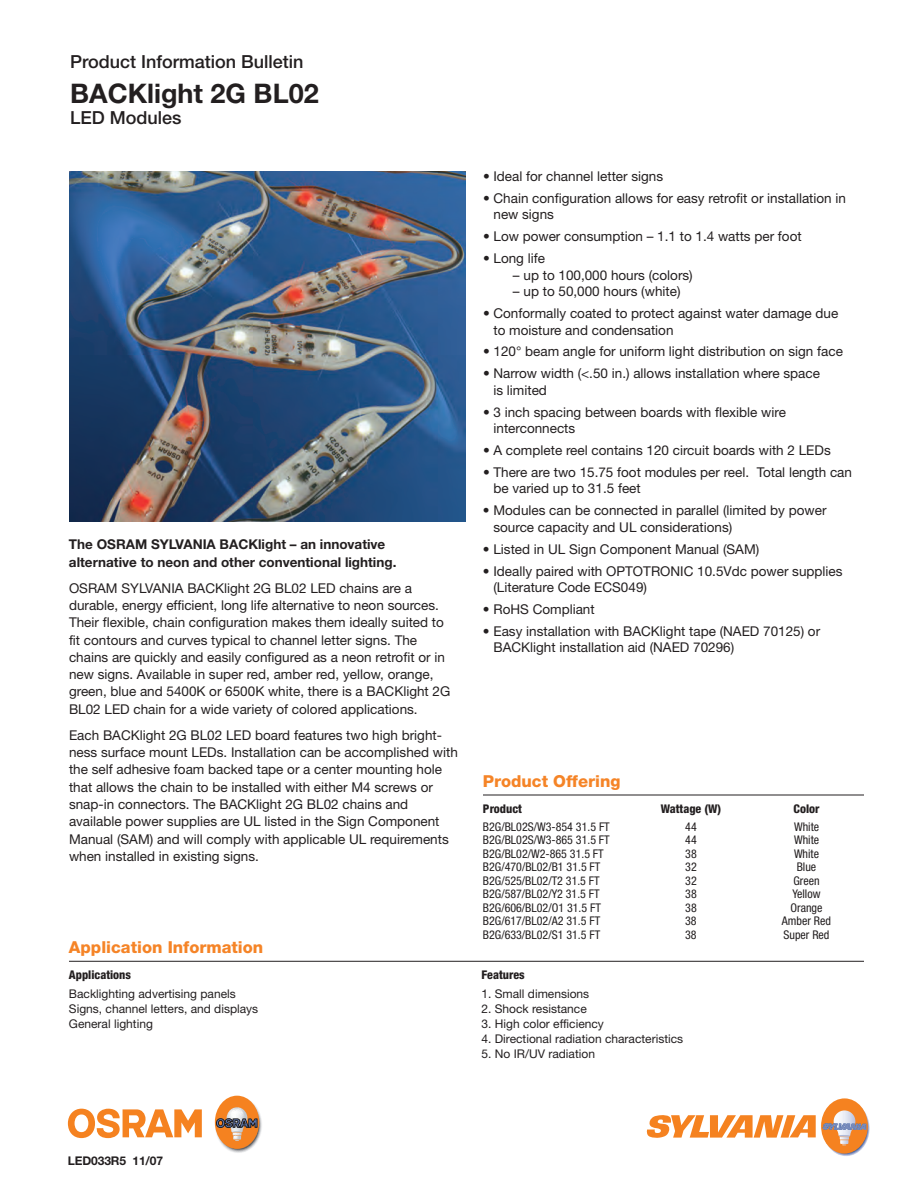
<style>
.page{position:relative;width:918px;height:1188px;background:#fff}
.page>*{position:absolute;margin:0;border:0;box-sizing:border-box;transform-origin:0 0}
.t1{font:700 27px "Helvetica Neue";color:#231f20}
.t2{font:500 18px "Helvetica Neue";color:#231f20}
.t3{font:800 16.5px "Helvetica Neue";color:#f58427}
.t4{font:13.5px/17.2px "Helvetica Neue";color:#231f20}
.t5{font:700 13.5px/17.4px "Helvetica Neue";color:#231f20}
.t6{font:condensed 12px "Helvetica Neue";color:#231f20}
.t7{font:12px/15px "Helvetica Neue";color:#231f20}
.t8{font:800 condensed 12px "Helvetica Neue";color:#231f20}
.t9{font:700 12px "Helvetica Neue";letter-spacing:-.01em;color:#231f20}
</style>
<div class="page">
<hr style="left:483px;top:795px;width:381px;height:1px;background:#231f20">
<hr style="left:69px;top:961px;width:795px;height:1px;background:#231f20">
<img style="left:69px;top:171px;width:396px;height:351px">
<svg style="left:213px;top:1096px;width:50px;height:57px"></svg>
<div style="left:215px;top:1096px;width:44px;height:53px;background:#f58220;border-radius:50%"></div>
<svg style="left:68px;top:1109px;width:134px;height:29px"></svg>
<svg style="left:216px;top:1107px;width:41px;height:34px"></svg>
<svg style="left:822px;top:1099px;width:48px;height:57px"></svg>
<svg style="left:647px;top:1115px;width:169px;height:23px"></svg>
<div style="left:821px;top:1098px;width:47px;height:56px;background:#f58220;border-radius:50%"></div>
<svg style="left:823px;top:1110px;width:43px;height:36px"></svg>
<h2 class="t2" style="left:70px;top:55px;width:235px">Product Information Bulletin</h2>
<h1 class="t1" style="left:70px;top:84px;width:250px">BACKlight 2G BL02</h1>
<h2 class="t2" style="left:70px;top:111px;width:113px">LED Modules</h2>
<p class="t5" style="left:69px;top:537px;width:329px">The OSRAM SYLVANIA BACKlight – an innovative alternative to neon and other conventional lighting.</p>
<p class="t4" style="left:69px;top:581px;width:383px">OSRAM SYLVANIA BACKlight 2G BL02 LED chains are a durable, energy efficient, long life alternative to neon sources.<br>Their flexible, chain configuration makes them ideally suited to fit contours and curves typical to channel letter signs. The chains are quickly and easily configured as a neon retrofit or in new signs. Available in super red, amber red, yellow, orange, green, blue and 5400K or 6500K white, there is a BACKlight 2G BL02 LED chain for a wide variety of colored applications.</p>
<p class="t4" style="left:69px;top:728px;width:390px">Each BACKlight 2G BL02 LED board features two high bright&shy;ness surface mount LEDs. Installation can be accomplished with the self adhesive foam backed tape or a center mounting hole that allows the chain to be installed with either M4 screws or snap-in connectors. The BACKlight 2G BL02 chains and available power supplies are UL listed in the Sign Component Manual (SAM) and will comply with applicable UL requirements when installed in existing signs.</p>
<p class="t3" style="left:69px;top:942px;width:196px">Application Information</p>
<p class="t8" style="left:69px;top:970px;width:64px">Applications</p>
<p class="t7" style="left:69px;top:988px;width:191px">Backlighting advertising panels<br>Signs, channel letters, and displays<br>General lighting</p>
<p class="t4" style="left:483px;top:169px;width:182px">• Ideal for channel letter signs</p>
<p class="t4" style="left:494px;top:191px;width:354px;line-height:16.5px;text-indent:-11px">• Chain configuration allows for easy retrofit or installation in new signs</p>
<p class="t4" style="left:483px;top:229px;width:320px">• Low power consumption – 1.1 to 1.4 watts per foot</p>
<p class="t4" style="left:483px;top:251px;width:63px">• Long life</p>
<p class="t4" style="left:513px;top:268px;width:181px">– up to 100,000 hours (colors)</p>
<p class="t4" style="left:513px;top:284px;width:169px">– up to 50,000 hours (white)</p>
<p class="t4" style="left:494px;top:306px;width:346px;line-height:16.5px;text-indent:-11px">• Conformally coated to protect against water damage due to moisture and condensation</p>
<p class="t4" style="left:483px;top:344px;width:361px">• 120° beam angle for uniform light distribution on sign face</p>
<p class="t4" style="left:494px;top:367px;width:328px;line-height:16.5px;text-indent:-11px">• Narrow width (&lt;.50 in.) allows installation where space is limited</p>
<p class="t4" style="left:494px;top:405px;width:294px;line-height:16.5px;text-indent:-11px">• 3 inch spacing between boards with flexible wire interconnects</p>
<p class="t4" style="left:483px;top:443px;width:349px">• A complete reel contains 120 circuit boards with 2 LEDs</p>
<p class="t4" style="left:493px;top:465px;width:360px;line-height:16.5px;text-indent:-10px">• There are two 15.75 foot modules per reel. Total length can be varied up to 31.5 feet</p>
<p class="t4" style="left:493px;top:504px;width:335px;line-height:16.5px;text-indent:-11px">• Modules can be connected in parallel (limited by power source capacity and UL considerations)</p>
<p class="t4" style="left:483px;top:542px;width:278px">• Listed in UL Sign Component Manual (SAM)</p>
<p class="t4" style="left:493px;top:564px;width:351px;line-height:16.5px;text-indent:-11px">• Ideally paired with OPTOTRONIC 10.5Vdc power supplies (Literature Code ECS049)</p>
<p class="t4" style="left:483px;top:602px;width:113px">• RoHS Compliant</p>
<p class="t4" style="left:493px;top:624px;width:328px;line-height:16.5px;text-indent:-11px">• Easy installation with BACKlight tape (NAED 70125) or<br>BACKlight installation aid (NAED 70296)</p>
<p class="t3" style="left:483px;top:775px;width:139px">Product Offering</p>
<p class="t8" style="left:483px;top:804px;width:40px">Product</p>
<p class="t8" style="left:661px;top:804px;width:62px">Wattage (W)</p>
<p class="t8" style="left:794px;top:804px;width:28px">Color</p>
<p class="t6" style="left:483px;top:822px;width:128px">B2G/BL02S/W3-854 31.5 FT</p>
<p class="t6" style="left:685px;top:822px;width:13px">44</p>
<p class="t6" style="left:794px;top:822px;width:27px">White</p>
<p class="t6" style="left:483px;top:836px;width:128px">B2G/BL02S/W3-865 31.5 FT</p>
<p class="t6" style="left:685px;top:836px;width:13px">44</p>
<p class="t6" style="left:794px;top:836px;width:27px">White</p>
<p class="t6" style="left:483px;top:849px;width:122px">B2G/BL02/W2-865 31.5 FT</p>
<p class="t6" style="left:685px;top:849px;width:13px">38</p>
<p class="t6" style="left:794px;top:849px;width:27px">White</p>
<p class="t6" style="left:483px;top:863px;width:119px">B2G/470/BL02/B1 31.5 FT</p>
<p class="t6" style="left:685px;top:863px;width:13px">32</p>
<p class="t6" style="left:797px;top:863px;width:21px">Blue</p>
<p class="t6" style="left:483px;top:876px;width:118px">B2G/525/BL02/T2 31.5 FT</p>
<p class="t6" style="left:685px;top:876px;width:13px">32</p>
<p class="t6" style="left:793px;top:876px;width:28px">Green</p>
<p class="t6" style="left:483px;top:890px;width:118px">B2G/587/BL02/Y2 31.5 FT</p>
<p class="t6" style="left:685px;top:890px;width:13px">38</p>
<p class="t6" style="left:792px;top:890px;width:30px">Yellow</p>
<p class="t6" style="left:483px;top:903px;width:120px">B2G/606/BL02/O1 31.5 FT</p>
<p class="t6" style="left:685px;top:903px;width:13px">38</p>
<p class="t6" style="left:791px;top:903px;width:33px">Orange</p>
<p class="t6" style="left:483px;top:917px;width:119px">B2G/617/BL02/A2 31.5 FT</p>
<p class="t6" style="left:685px;top:917px;width:13px">38</p>
<p class="t6" style="left:782px;top:917px;width:51px">Amber Red</p>
<p class="t6" style="left:483px;top:930px;width:119px">B2G/633/BL02/S1 31.5 FT</p>
<p class="t6" style="left:685px;top:930px;width:13px">38</p>
<p class="t6" style="left:784px;top:930px;width:47px">Super Red</p>
<p class="t8" style="left:482px;top:970px;width:45px">Features</p>
<p class="t7" style="left:482px;top:988px;width:109px">1. Small dimensions</p>
<p class="t7" style="left:482px;top:1003px;width:107px">2. Shock resistance</p>
<p class="t7" style="left:482px;top:1018px;width:124px">3. High color efficiency</p>
<p class="t7" style="left:482px;top:1033px;width:203px">4. Directional radiation characteristics</p>
<p class="t7" style="left:482px;top:1048px;width:115px">5. No IR/UV radiation</p>
<p class="t9" style="left:68px;top:1156px;width:97px">LED033R5 11/07</p>
</div>
